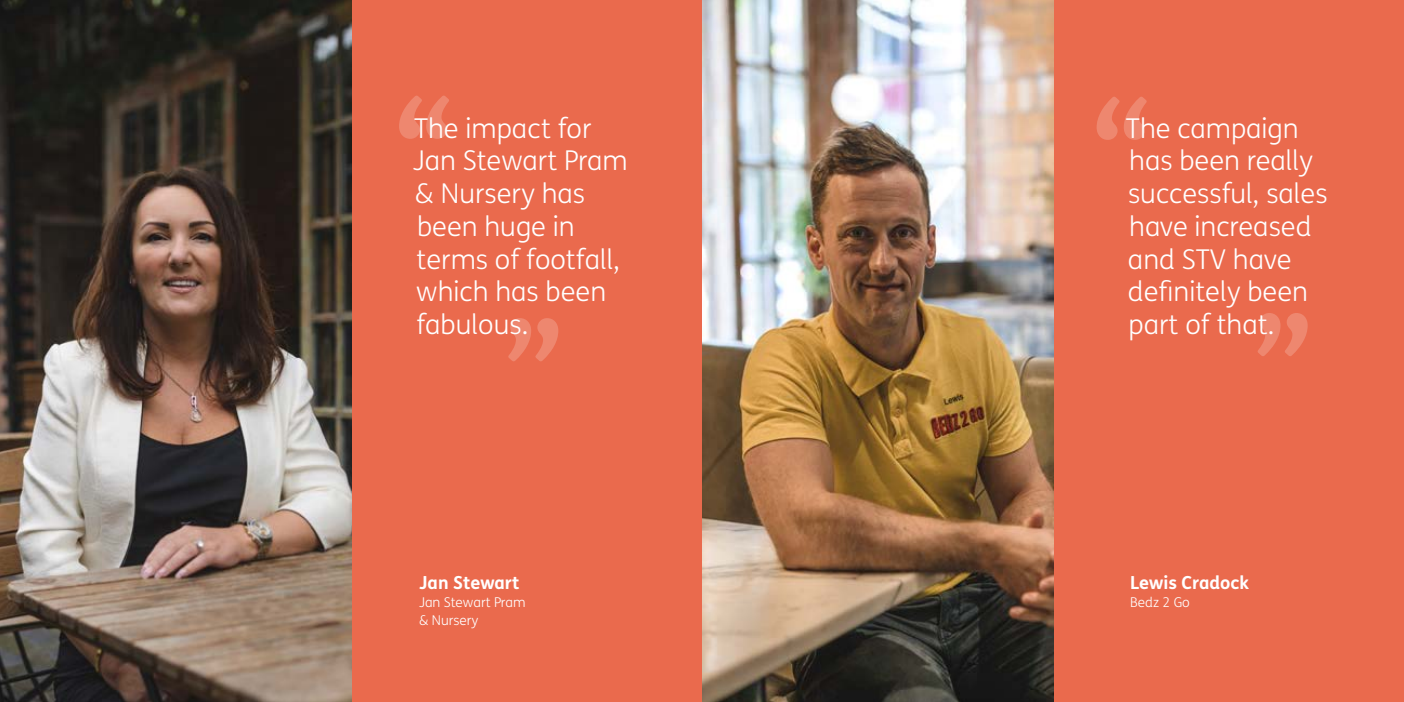
<style>
.page{position:relative;width:1404px;height:702px;background:#fff}
.page>*{position:absolute;margin:0;border:0;box-sizing:border-box;transform-origin:0 0}
.t1{font:300 27.3px/32.7px "FS Me";color:#fff}
.t2{font:700 18px "FS Me";color:#fff}
.t3{font:300 13.5px "FS Me";color:#fff}
</style>
<div class="page">
<div style="left:17px;top:0;width:685px;height:702px;background:#ea6a4d"></div>
<div style="left:744px;top:0;width:659px;height:702px;background:#ea6a4d"></div>
<img style="left:0;top:0;width:351px;height:702px">
<img style="left:702px;top:0;width:350px;height:702px">
<svg style="left:399px;top:95px;width:50px;height:44px"></svg>
<svg style="left:508px;top:318px;width:50px;height:43px"></svg>
<svg style="left:1096px;top:97px;width:50px;height:43px"></svg>
<svg style="left:1257px;top:313px;width:50px;height:43px"></svg>
<p class="t1" style="left:413px;top:111px;width:216px">The impact for<br>Jan Stewart Pram &amp; Nursery has been huge in terms of footfall, which has been fabulous.</p>
<p class="t2" style="left:419px;top:569px;width:102px">Jan Stewart</p>
<p class="t3" style="left:419px;top:593px;width:108px">Jan Stewart Pram</p>
<p class="t3" style="left:419px;top:611px;width:61px">&amp; Nursery</p>
<p class="t1" style="left:1125px;top:111px;width:203px">The campaign has been really successful, sales have increased and STV have definitely been part of that.</p>
<p class="t2" style="left:1130px;top:569px;width:120px">Lewis Cradock</p>
<p class="t3" style="left:1130px;top:593px;width:61px">Bedz 2 Go</p>
</div>
